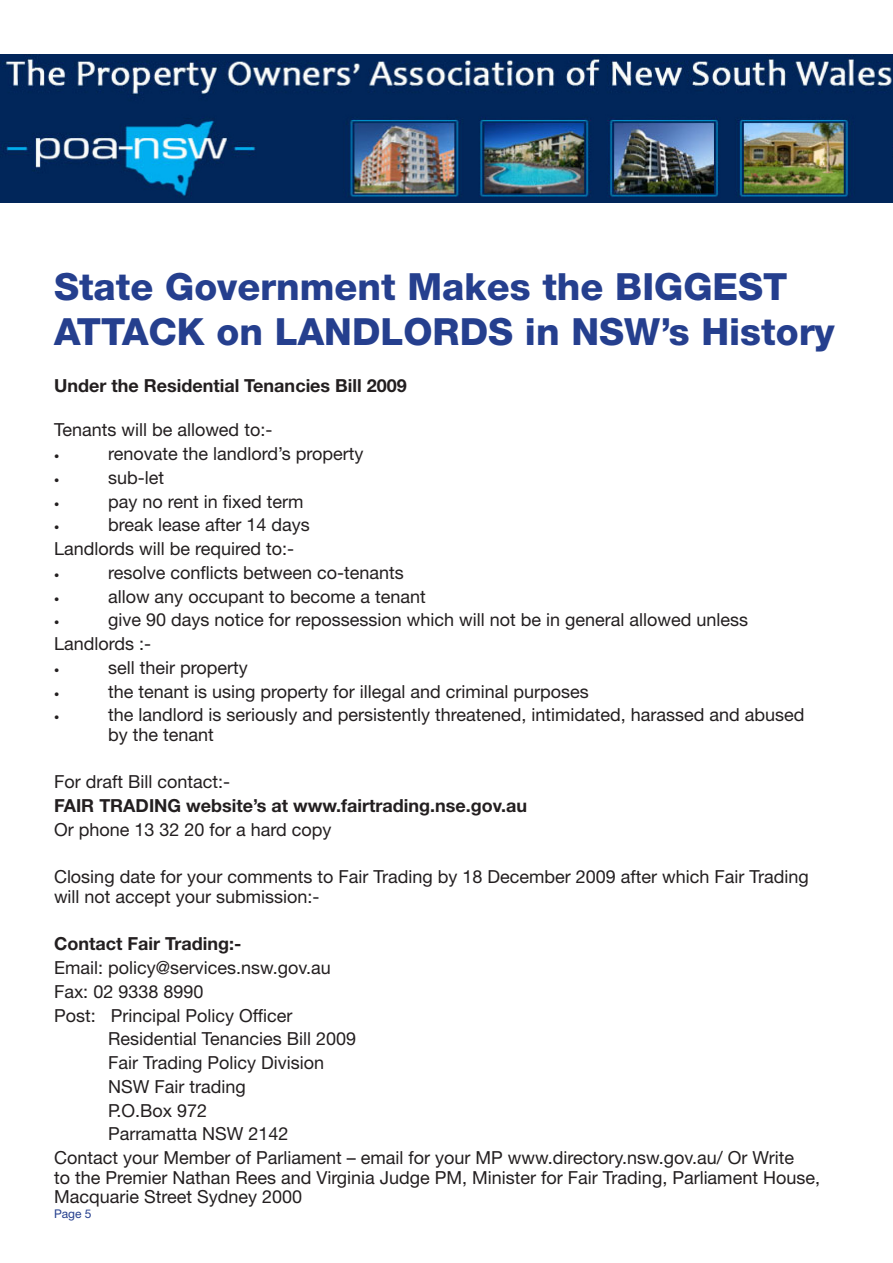
<style>
.page{position:relative;width:893px;height:1263px;background:#fff}
.page>*{position:absolute;margin:0;border:0;box-sizing:border-box;transform-origin:0 0}
.t1{font:800 37.5px/45px "Helvetica Neue LT Std";color:#253f8e}
.Body{font:18px/19.5px "Helvetica Neue LT Std";color:#231f20}
.Bullet{font:18px/19.5px "Helvetica Neue LT Std";color:#231f20}
.Body-2{font:700 18px "Helvetica Neue LT Std";color:#231f20}
.Bold{font:700 18px "Helvetica Neue LT Std";color:#231f20}
.Body-3{font:12px "Helvetica Neue LT Std";color:#253f8e}
.Bullet-2{font:10.5px "Helvetica Neue LT Std";color:#231f20}
</style>
<div class="page">
<img style="left:0;top:54px;width:893px;height:148px">
<p class="t1" style="left:54px;top:264px;width:782px">State Government Makes the BIGGEST<br>ATTACK on LANDLORDS in NSW’s History</p>
<p class="Bold" style="left:54px;top:374px;width:354px">Under the Residential Tenancies Bill 2009</p>
<p class="Body" style="left:54px;top:420px;width:220px">Tenants will be allowed to:-</p>
<p class="Bullet-2" style="left:54px;top:450px;width:7px">•</p>
<p class="Bullet" style="left:108px;top:444px;width:257px">renovate the landlord’s property</p>
<p class="Bullet-2" style="left:54px;top:474px;width:7px">•</p>
<p class="Bullet" style="left:108px;top:467px;width:58px">sub-let</p>
<p class="Bullet-2" style="left:54px;top:498px;width:7px">•</p>
<p class="Bullet" style="left:108px;top:491px;width:197px">pay no rent in fixed term</p>
<p class="Bullet-2" style="left:54px;top:521px;width:7px">•</p>
<p class="Bullet" style="left:108px;top:515px;width:203px">break lease after 14 days</p>
<p class="Body" style="left:54px;top:539px;width:242px">Landlords will be required to:-</p>
<p class="Bullet-2" style="left:54px;top:569px;width:7px">•</p>
<p class="Bullet" style="left:108px;top:562px;width:297px">resolve conflicts between co-tenants</p>
<p class="Bullet-2" style="left:54px;top:593px;width:7px">•</p>
<p class="Bullet" style="left:108px;top:586px;width:319px">allow any occupant to become a tenant</p>
<p class="Bullet-2" style="left:54px;top:616px;width:7px">•</p>
<p class="Bullet" style="left:108px;top:610px;width:642px">give 90 days notice for repossession which will not be in general allowed unless</p>
<p class="Body" style="left:54px;top:634px;width:99px">Landlords :-</p>
<p class="Bullet-2" style="left:54px;top:664px;width:7px">•</p>
<p class="Bullet" style="left:108px;top:657px;width:141px">sell their property</p>
<p class="Bullet-2" style="left:54px;top:688px;width:7px">•</p>
<p class="Bullet" style="left:108px;top:681px;width:482px">the tenant is using property for illegal and criminal purposes</p>
<p class="Bullet-2" style="left:54px;top:711px;width:7px">•</p>
<p class="Bullet" style="left:108px;top:705px;width:698px">the landlord is seriously and persistently threatened, intimidated, harassed and abused by the tenant</p>
<p class="Body" style="left:54px;top:772px;width:178px">For draft Bill contact:-</p>
<p class="Body-2" style="left:54px;top:795px;width:475px">FAIR TRADING website’s at www.fairtrading.nse.gov.au</p>
<p class="Body" style="left:54px;top:819px;width:279px">Or phone 13 32 20 for a hard copy</p>
<p class="Body" style="left:54px;top:867px;width:756px">Closing date for your comments to Fair Trading by 18 December 2009 after which Fair Trading will not accept your submission:-</p>
<p class="Body-2" style="left:54px;top:933px;width:189px">Contact Fair Trading:-</p>
<p class="Body" style="left:54px;top:958px;width:278px">Email: policy@services.nsw.gov.au</p>
<p class="Body" style="left:54px;top:981px;width:151px">Fax: 02 9338 8990</p>
<p class="Body" style="left:54px;top:1005px;width:240px">Post: Principal Policy Officer</p>
<p class="Body" style="left:108px;top:1029px;width:250px">Residential Tenancies Bill 2009</p>
<p class="Body" style="left:108px;top:1053px;width:218px">Fair Trading Policy Division</p>
<p class="Body" style="left:108px;top:1076px;width:139px">NSW Fair trading</p>
<p class="Body" style="left:108px;top:1100px;width:101px">P.O.Box 972</p>
<p class="Body" style="left:108px;top:1124px;width:182px">Parramatta NSW 2142</p>
<p class="Body" style="left:54px;top:1148px;width:767px">Contact your Member of Parliament – email for your MP www.directory.nsw.gov.au/ Or Write<br>to the Premier Nathan Rees and Virginia Judge PM, Minister for Fair Trading, Parliament House,<br>Macquarie Street Sydney 2000</p>
<p class="Body-3" style="left:54px;top:1206px;width:39px">Page 5</p>
</div>
